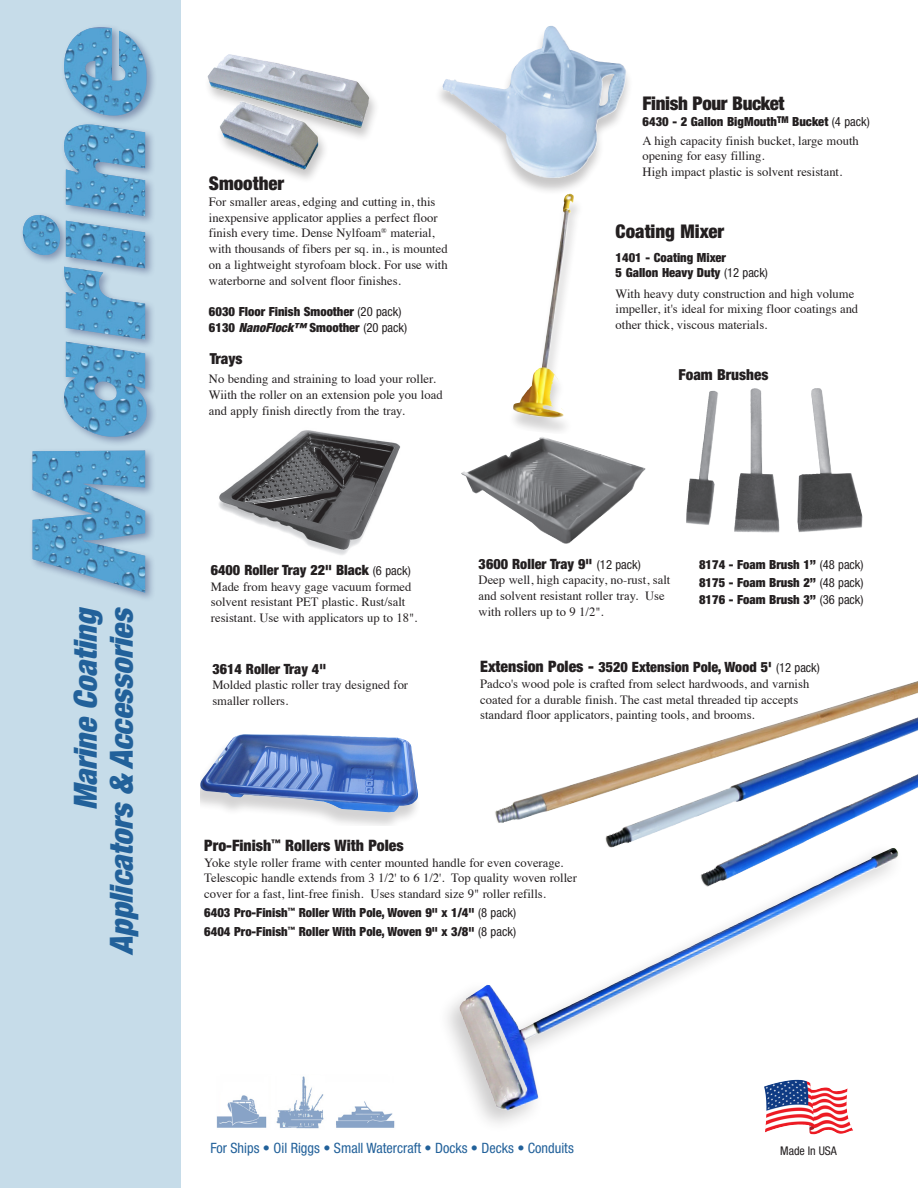
<style>
.page{position:relative;width:918px;height:1188px;background:#fff}
.page>*{position:absolute;margin:0;border:0;box-sizing:border-box;transform-origin:0 0}
.t1{font:italic 900 condensed 31.95px "Helvetica Neue";color:#22619a}
.Item{font:900 condensed 18.9px "Helvetica Neue";color:#231f20}
.Item-2{font:900 condensed 18.9px "Helvetica Neue";letter-spacing:-.02em;color:#231f20}
.t2{font:900 condensed 15.75px "Helvetica Neue";color:#231f20}
.Item-3{font:900 condensed 15.15px "Helvetica Neue";color:#231f20}
.t3{font:condensed 14.25px "Helvetica Neue";color:#22619a}
.Item-4{font:900 condensed 14.1px "Helvetica Neue";color:#231f20}
.Item-5{font:12.6px/15.8px "Times";color:#231f20}
.Item-6{font:900 condensed 12.6px "Helvetica Neue";color:#231f20}
.text{font:12.6px/15.8px "Times";color:#231f20}
.t4{font:condensed 12px "Helvetica Neue";color:#231f20}
.s1{font-weight:400}
.s2{font-style:italic}
.s3{font-weight:400;font-size:12.6px}
.s4{font-size:15.75px}
</style>
<div class="page">
<div style="left:0;top:0;width:180px;height:1188px;background:#c6dce9"></div>
<img style="left:219px;top:430px;width:181px;height:125px">
<div style="left:19px;top:23px;width:138px;height:579px;background:#030e49;opacity:.35"></div>
<img style="left:23px;top:28px;width:123px;height:565px">
<img style="left:797px;top:388px;width:23px;height:136px">
<img style="left:461px;top:437px;width:185px;height:107px">
<img style="left:216px;top:1076px;width:179px;height:53px">
<div style="left:200px;top:736px;width:220px;height:90px;background:#231f20;opacity:.2"></div>
<img style="left:200px;top:734px;width:219px;height:79px">
<div style="left:203px;top:54px;width:177px;height:130px;background:#231f20;opacity:.25"></div>
<img style="left:208px;top:54px;width:161px;height:116px">
<img style="left:495px;top:681px;width:423px;height:159px">
<img style="left:459px;top:850px;width:429px;height:261px">
<div style="left:508px;top:197px;width:76px;height:239px;background:#231f20;opacity:.2"></div>
<img style="left:513px;top:195px;width:54px;height:223px">
<div style="left:434px;top:27px;width:199px;height:168px;background:#231f20;opacity:.25"></div>
<img style="left:524px;top:26px;width:25px;height:31px">
<img style="left:764px;top:1080px;width:89px;height:55px">
<p class="t1" style="left:66px;top:810px;width:205px;rotate:-90deg">Marine Coating</p>
<p class="t1" style="left:102px;top:955px;width:349px;rotate:-90deg">Applicators &amp; Accessories</p>
<p class="Item" style="left:209px;top:172px;width:77px">Smoother</p>
<p class="Item-5" style="left:209px;top:193px;width:240px">For smaller areas, edging and cutting in, this inexpensive applicator applies a perfect floor finish every time. Dense Nylfoam<sup>®</sup> material, with thousands of fibers per sq. in., is mounted on a lightweight styrofoam block. For use with waterborne and solvent floor finishes.</p>
<p class="Item-6" style="left:209px;top:304px;width:194px">6030 Floor Finish Smoother <span class="s1">(20 pack)</span></p>
<p class="Item-6" style="left:209px;top:320px;width:200px">6130 <span class="s2">NanoFlock™</span> Smoother <span class="s1">(20 pack)</span></p>
<p class="Item-3" style="left:210px;top:349px;width:34px">Trays</p>
<p class="Item-5" style="left:209px;top:370px;width:235px">No bending and straining to load your roller.<br>Wiith the roller on an extension pole you load and apply finish directly from the tray.</p>
<p class="Item-2" style="left:643px;top:92px;width:143px">Finish Pour Bucket</p>
<p class="Item-6" style="left:643px;top:113px;width:229px">6430 - 2 Gallon BigMouth<sup>TM</sup> Bucket <span class="s1">(4 pack)</span></p>
<p class="text" style="left:643px;top:131px;width:218px">A high capacity finish bucket, large mouth opening for easy filling.</p>
<p class="text" style="left:643px;top:163px;width:201px">High impact plastic is solvent resistant.</p>
<p class="Item" style="left:616px;top:220px;width:110px">Coating Mixer</p>
<p class="Item-6" style="left:616px;top:249px;width:112px">1401 - Coating Mixer</p>
<p class="Item-6" style="left:616px;top:265px;width:154px">5 Gallon Heavy Duty <span class="s1">(12 pack)</span></p>
<p class="text" style="left:616px;top:285px;width:244px">With heavy duty construction and high volume impeller, it's ideal for mixing floor coatings and other thick, viscous materials.</p>
<p class="Item-3" style="left:678px;top:365px;width:91px">Foam Brushes</p>
<p class="Item-4" style="left:211px;top:561px;width:201px">6400 Roller Tray 22" Black <span class="s3">(6 pack)</span></p>
<p class="Item-5" style="left:211px;top:577px;width:208px">Made from heavy gage vacuum formed solvent resistant PET plastic. Rust/salt resistant. Use with applicators up to 18".</p>
<p class="Item-4" style="left:212px;top:660px;width:115px">3614 Roller Tray 4"</p>
<p class="Item-5" style="left:212px;top:676px;width:197px">Molded plastic roller tray designed for smaller rollers.</p>
<p class="Item-4" style="left:479px;top:555px;width:164px">3600 Roller Tray 9" <span class="s3">(12 pack)</span></p>
<p class="Item-5" style="left:479px;top:571px;width:193px">Deep well, high capacity, no-rust, salt and solvent resistant roller tray. Use with rollers up to 9 1/2".</p>
<p class="Item-6" style="left:699px;top:557px;width:166px">8174 - Foam Brush 1’’ <span class="s1">(48 pack)</span></p>
<p class="Item-6" style="left:699px;top:574px;width:166px">8175 - Foam Brush 2’’ <span class="s1">(48 pack)</span></p>
<p class="Item-6" style="left:699px;top:592px;width:166px">8176 - Foam Brush 3’’ <span class="s1">(36 pack)</span></p>
<p class="Item-4" style="left:480px;top:659px;width:341px"><span class="s4">Extension Poles -</span> 3520 Extension Pole, Wood 5' <span class="s3">(12 pack)</span></p>
<p class="Item-5" style="left:480px;top:675px;width:331px">Padco's wood pole is crafted from select hardwoods, and varnish coated for a durable finish. The cast metal threaded tip accepts standard floor applicators, painting tools, and brooms.</p>
<p class="t2" style="left:204px;top:836px;width:201px">Pro-Finish<sup>™</sup> Rollers With Poles</p>
<p class="Item-5" style="left:204px;top:854px;width:374px">Yoke style roller frame with center mounted handle for even coverage.<br>Telescopic handle extends from 3 1/2' to 6 1/2'. Top quality woven roller cover for a fast, lint-free finish. Uses standard size 9" roller refills.</p>
<p class="Item-6" style="left:204px;top:905px;width:313px">6403 Pro-Finish<sup>™</sup> Roller With Pole, Woven 9" x 1/4" <span class="s1">(8 pack)</span></p>
<p class="Item-6" style="left:204px;top:924px;width:313px">6404 Pro-Finish<sup>™</sup> Roller With Pole, Woven 9" x 3/8" <span class="s1">(8 pack)</span></p>
<p class="t3" style="left:211px;top:1139px;width:365px">For Ships • Oil Riggs • Small Watercraft • Docks • Decks • Conduits</p>
<p class="t4" style="left:780px;top:1144px;width:58px">Made In USA</p>
</div>
